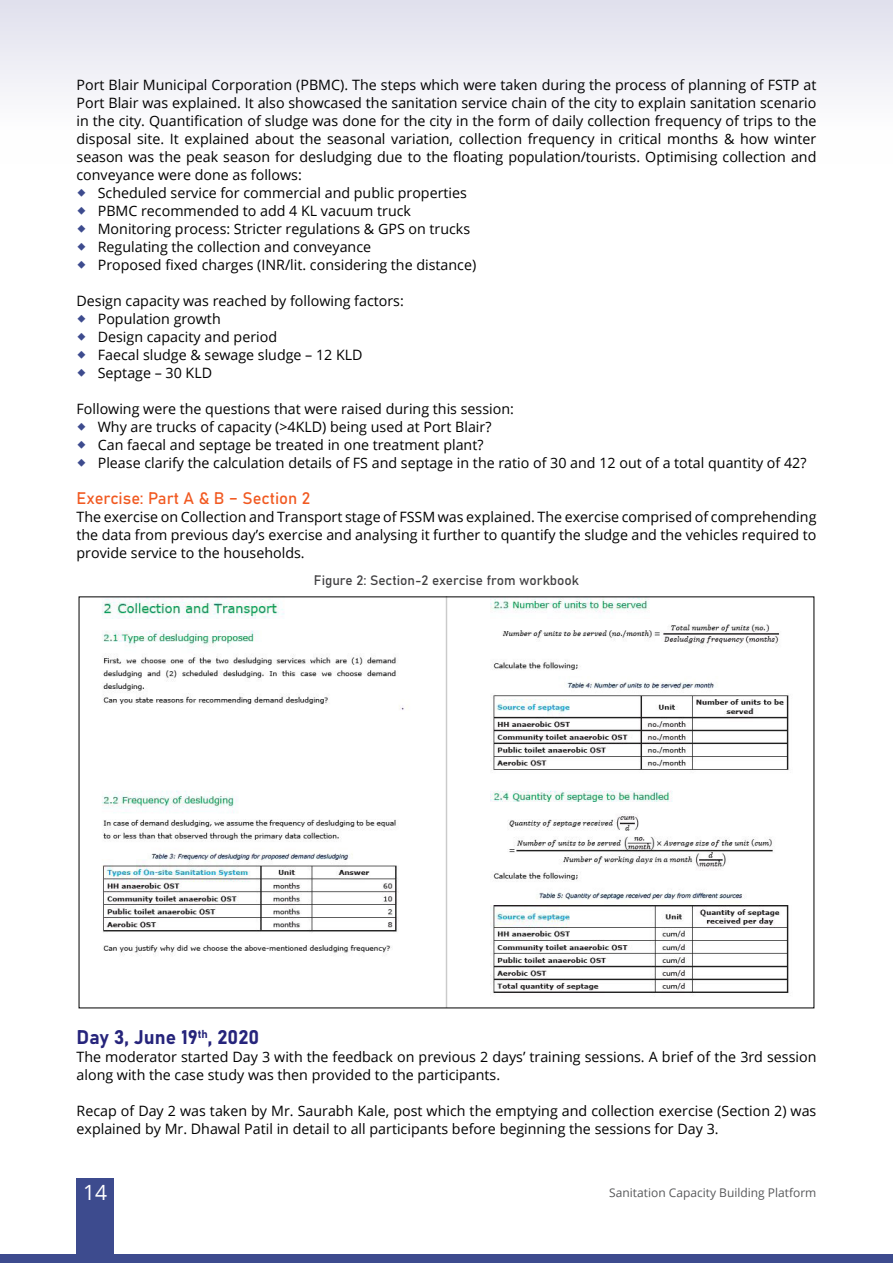
<style>
.page{position:relative;width:893px;height:1263px;background:#fff}
.page>*{position:absolute;margin:0;border:0;box-sizing:border-box;transform-origin:0 0}
.t1{font:21px "Open Sans";color:#fff}
.t2{font:19.5px "Bahnschrift";color:#26247b}
.t3{font:16.5px "Bahnschrift";color:#f15a22}
.t4{font:14.25px/18px "Open Sans";color:#000}
.t5{font:13.5px "Bahnschrift";color:#414042}
.t6{font:12px "Open Sans";color:#58595b}
</style>
<div class="page">
<div style="left:0;top:0;width:893px;height:164px;background:linear-gradient(to bottom,#e1e1ed,#fff)"></div>
<div style="left:77px;top:1178px;width:37px;height:85px;background:#3d4b8e"></div>
<div style="left:0;top:1254px;width:893px;height:9px;background:#3d4b8e"></div>
<img style="left:102px;top:599px;width:687px;height:407px">
<p class="t4" style="left:77px;top:75px;width:741px">Port Blair Municipal Corporation (PBMC). The steps which were taken during the process of planning of FSTP at</p>
<p class="t4" style="left:77px;top:93px;width:741px">Port Blair was explained. It also showcased the sanitation service chain of the city to explain sanitation scenario</p>
<p class="t4" style="left:77px;top:111px;width:741px">in the city. Quantification of sludge was done for the city in the form of daily collection frequency of trips to the</p>
<p class="t4" style="left:77px;top:129px;width:741px">disposal site. It explained about the seasonal variation, collection frequency in critical months &amp; how winter</p>
<p class="t4" style="left:77px;top:147px;width:741px">season was the peak season for desludging due to the floating population/tourists. Optimising collection and</p>
<p class="t4" style="left:77px;top:165px;width:227px">conveyance were done as follows:</p>
<p class="t4" style="left:98px;top:183px;width:371px">Scheduled service for commercial and public properties</p>
<p class="t4" style="left:98px;top:201px;width:315px">PBMC recommended to add 4 KL vacuum truck</p>
<p class="t4" style="left:98px;top:219px;width:374px">Monitoring process: Stricter regulations &amp; GPS on trucks</p>
<p class="t4" style="left:98px;top:237px;width:275px">Regulating the collection and conveyance</p>
<p class="t4" style="left:98px;top:255px;width:380px">Proposed fixed charges (INR/lit. considering the distance)</p>
<p class="t4" style="left:98px;top:291px;width:308px;text-indent:-21px">Design capacity was reached by following factors:<br>Population growth<br>Design capacity and period<br>Faecal sludge &amp; sewage sludge – 12 KLD<br>Septage – 30 KLD</p>
<p class="t4" style="left:98px;top:399px;width:710px;text-indent:-21px">Following were the questions that were raised during this session:<br>Why are trucks of capacity (&gt;4KLD) being used at Port Blair?<br>Can faecal and septage be treated in one treatment plant?<br>Please clarify the calculation details of FS and septage in the ratio of 30 and 12 out of a total quantity of 42?</p>
<p class="t3" style="left:77px;top:488px;width:235px">Exercise: Part A &amp; B – Section 2</p>
<p class="t4" style="left:77px;top:507px;width:741px;text-align:justify">The exercise on Collection and Transport stage of FSSM was explained. The exercise comprised of comprehending the data from previous day’s exercise and analysing it further to quantify the sludge and the vehicles required to provide service to the households.</p>
<p class="t5" style="left:314px;top:572px;width:267px">Figure 2: Section-2 exercise from workbook</p>
<h2 class="t2" style="left:77px;top:1025px;width:184px">Day 3, June 19<sup>th</sup>, 2020</h2>
<p class="t4" style="left:77px;top:1047px;width:741px">The moderator started Day 3 with the feedback on previous 2 days’ training sessions. A brief of the 3rd session along with the case study was then provided to the participants.</p>
<p class="t4" style="left:77px;top:1101px;width:741px">Recap of Day 2 was taken by Mr. Saurabh Kale, post which the emptying and collection exercise (Section 2) was explained by Mr. Dhawal Patil in detail to all participants before beginning the sessions for Day 3.</p>
<h1 class="t1" style="left:83px;top:1178px;width:26px">14</h1>
<p class="t6" style="left:609px;top:1184px;width:209px">Sanitation Capacity Building Platform</p>
</div>
